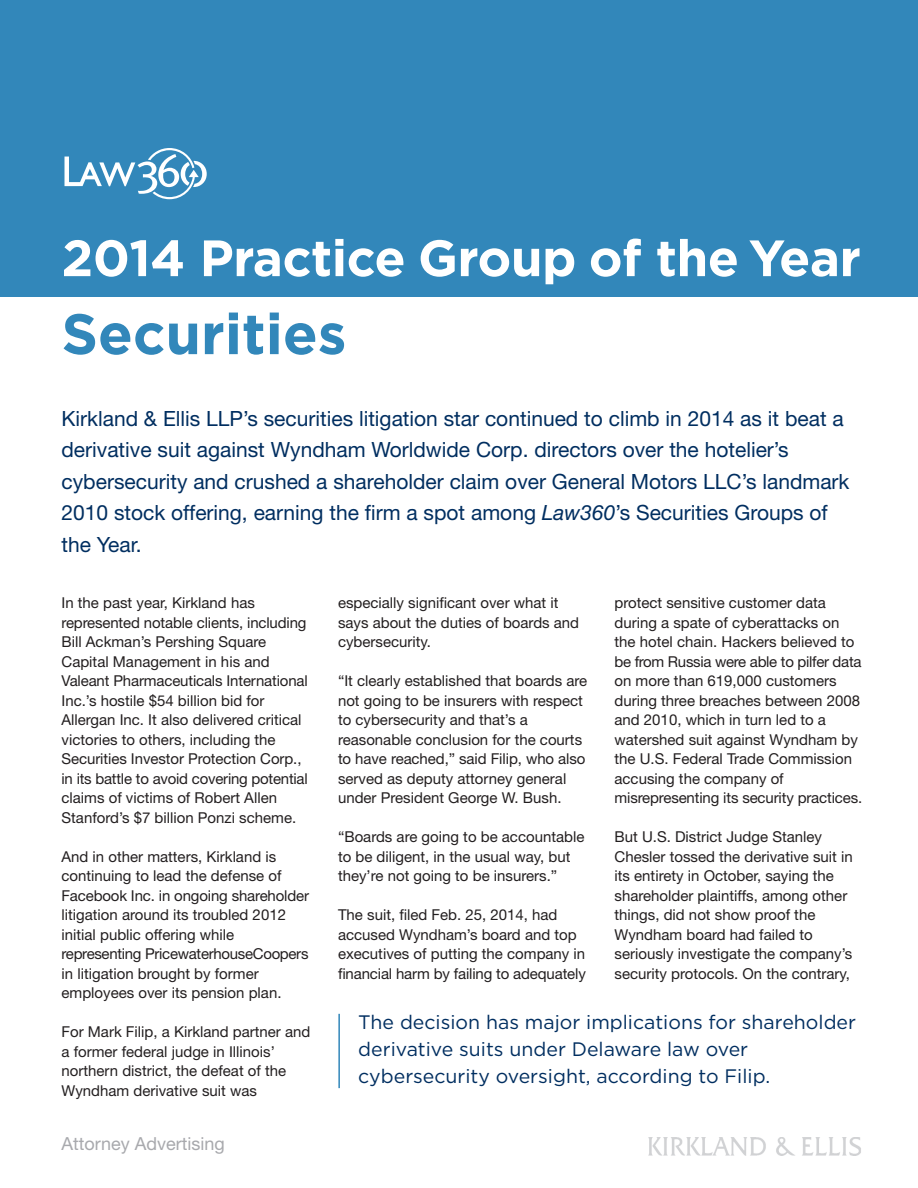
<style>
.page{position:relative;width:918px;height:1188px;background:#fff}
.page>*{position:absolute;margin:0;border:0;box-sizing:border-box;transform-origin:0 0}
.t1{font:700 57px "Gotham";color:#3287ba}
.t2{font:700 51px "Gotham";letter-spacing:-.01em;color:#fff}
.t3{font:21px/31.5px "Helvetica Neue LT Std";color:#002e60}
.t4{font:19.5px/27px "Gotham";color:#002e60}
.t5{font:18px "Helvetica Neue LT Std";color:#a8a9ad}
.t6{font:15px/19.5px "Helvetica Neue LT Std";color:#231f20}
.s1{font-style:italic}
</style>
<div class="page">
<div style="left:0;top:0;width:918px;height:297px;background:#3287ba"></div>
<svg style="left:65px;top:148px;width:142px;height:51px"></svg>
<img style="left:648px;top:1137px;width:213px;height:18px">
<hr style="left:338px;top:1014px;width:2px;height:74px;background:#3287ba">
<h2 class="t2" style="left:62px;top:240px;width:801px">2014 Practice Group of the Year</h2>
<h1 class="t1" style="left:62px;top:314px;width:286px">Securities</h1>
<p class="t3" style="left:62px;top:405px;width:790px">Kirkland &amp; Ellis LLP’s securities litigation star continued to climb in 2014 as it beat a derivative suit against Wyndham Worldwide Corp. directors over the hotelier’s cybersecurity and crushed a shareholder claim over General Motors LLC’s landmark 2010 stock offering, earning the firm a spot among <span class="s1">Law360</span>’s Securities Groups of the Year.</p>
<p class="t6" style="left:62px;top:594px;width:248px">In the past year, Kirkland has represented notable clients, including Bill Ackman’s Pershing Square Capital Management in his and Valeant Pharmaceuticals International Inc.’s hostile $54 billion bid for Allergan Inc. It also delivered critical victories to others, including the Securities Investor Protection Corp., in its battle to avoid covering potential claims of victims of Robert Allen Stanford’s $7 billion Ponzi scheme.</p>
<p class="t6" style="left:62px;top:848px;width:249px">And in other matters, Kirkland is continuing to lead the defense of Facebook Inc. in ongoing shareholder litigation around its troubled 2012 initial public offering while representing PricewaterhouseCoopers in litigation brought by former employees over its pension plan.</p>
<p class="t6" style="left:62px;top:1023px;width:250px">For Mark Filip, a Kirkland partner and a former federal judge in Illinois’ northern district, the defeat of the Wyndham derivative suit was</p>
<p class="t5" style="left:62px;top:1137px;width:165px">Attorney Advertising</p>
<p class="t6" style="left:338px;top:594px;width:243px">especially significant over what it says about the duties of boards and cybersecurity.</p>
<p class="t6" style="left:338px;top:672px;width:251px">“It clearly established that boards are not going to be insurers with respect to cybersecurity and that’s a reasonable conclusion for the courts to have reached,” said Filip, who also served as deputy attorney general under President George W. Bush.</p>
<p class="t6" style="left:338px;top:828px;width:248px">“Boards are going to be accountable to be diligent, in the usual way, but they’re not going to be insurers.”</p>
<p class="t6" style="left:338px;top:906px;width:249px">The suit, filed Feb. 25, 2014, had accused Wyndham’s board and top executives of putting the company in financial harm by failing to adequately</p>
<p class="t6" style="left:615px;top:594px;width:249px">protect sensitive customer data during a spate of cyberattacks on the hotel chain. Hackers believed to be from Russia were able to pilfer data on more than 619,000 customers during three breaches between 2008 and 2010, which in turn led to a watershed suit against Wyndham by the U.S. Federal Trade Commission accusing the company of misrepresenting its security practices.</p>
<p class="t6" style="left:615px;top:828px;width:240px">But U.S. District Judge Stanley Chesler tossed the derivative suit in its entirety in October, saying the shareholder plaintiffs, among other things, did not show proof the Wyndham board had failed to seriously investigate the company’s security protocols. On the contrary,</p>
<h3 class="t4" style="left:358px;top:1011px;width:499px">The decision has major implications for shareholder derivative suits under Delaware law over cybersecurity oversight, according to Filip.</h3>
</div>
